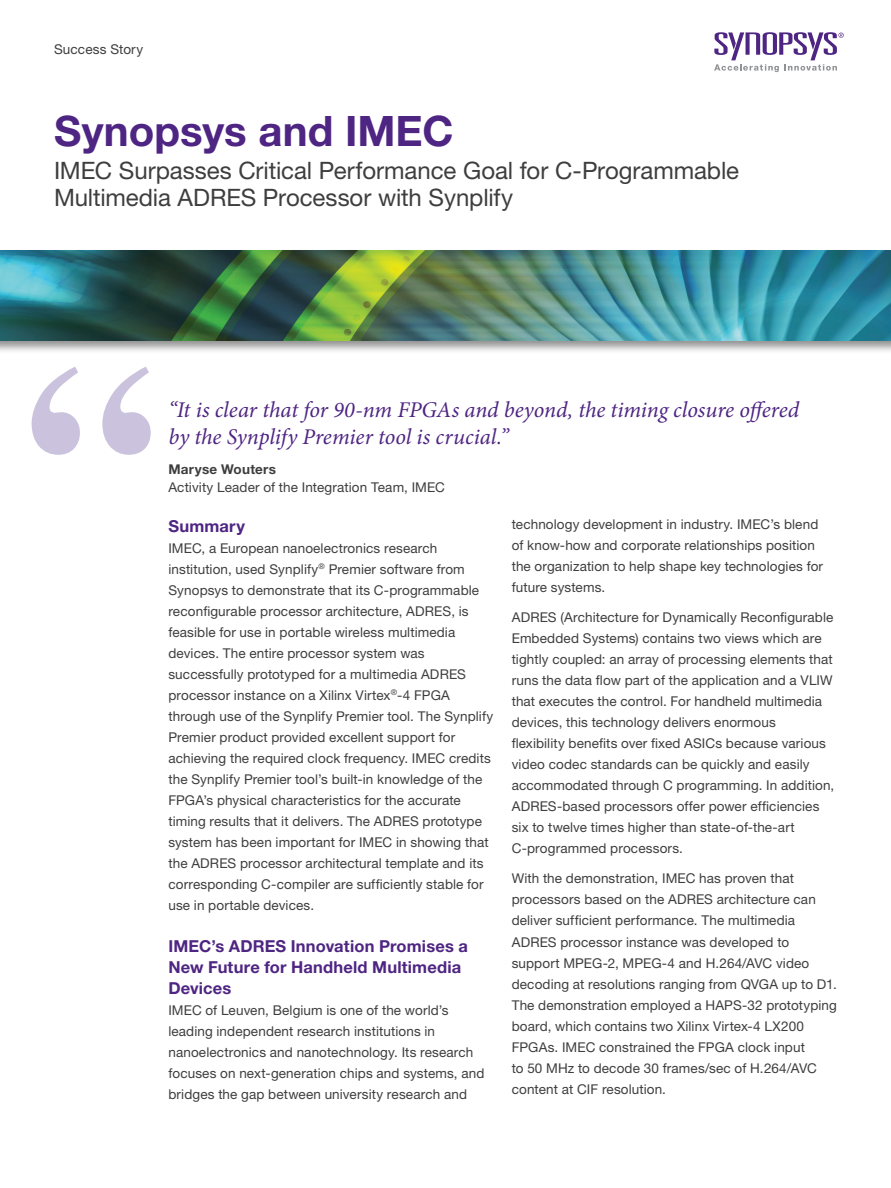
<style>
.page{position:relative;width:891px;height:1188px;background:#fff}
.page>*{position:absolute;margin:0;border:0;box-sizing:border-box;transform-origin:0 0}
.t1{font:700 42px "Helvetica Neue LT Std";color:#4e2582}
.t2{font:24px/27px "Helvetica Neue LT Std";letter-spacing:-.005em;color:#3e3e3f}
.t3{font:italic 22.5px/27px "Minion Pro";letter-spacing:-.005em;color:#4e2582}
.t4{font:700 16.5px/21px "Helvetica Neue LT Std";letter-spacing:.01em;color:#4e2582}
.t5{font:13.5px/21px "Helvetica Neue LT Std";letter-spacing:.01em;color:#3e3e3f}
.t6{font:700 13.5px "Helvetica Neue LT Std";letter-spacing:.02em;color:#3e3e3f}
</style>
<div class="page">
<div style="left:0;top:248px;width:891px;height:106px;background:#231f20;opacity:.5"></div>
<img style="left:0;top:251px;width:891px;height:90px">
<svg style="left:714px;top:32px;width:130px;height:40px"></svg>
<svg style="left:32px;top:367px;width:119px;height:88px"></svg>
<p class="t5" style="left:54px;top:39px;width:91px">Success Story</p>
<h1 class="t1" style="left:54px;top:106px;width:401px">Synopsys and IMEC</h1>
<h2 class="t2" style="left:54px;top:157px;width:687px">IMEC Surpasses Critical Performance Goal for C-Programmable<br>Multimedia ADRES Processor with Synplify</h2>
<h3 class="t3" style="left:168px;top:396px;width:632px">“It is clear that for 90-nm FPGAs and beyond, the timing closure offered by the Synplify Premier tool is crucial.”</h3>
<p class="t6" style="left:168px;top:461px;width:109px">Maryse Wouters</p>
<p class="t5" style="left:168px;top:476px;width:278px">Activity Leader of the Integration Team, IMEC</p>
<p class="t4" style="left:168px;top:515px;width:78px">Summary</p>
<p class="t5" style="left:168px;top:537px;width:326px">IMEC, a European nanoelectronics research institution, used Synplify<sup>®</sup> Premier software from Synopsys to demonstrate that its C-programmable reconfigurable processor architecture, ADRES, is feasible for use in portable wireless multimedia devices. The entire processor system was successfully prototyped for a multimedia ADRES processor instance on a Xilinx Virtex<sup>®</sup>-4 FPGA through use of the Synplify Premier tool. The Synplify Premier product provided excellent support for achieving the required clock frequency. IMEC credits the Synplify Premier tool’s built-in knowledge of the FPGA’s physical characteristics for the accurate timing results that it delivers. The ADRES prototype system has been important for IMEC in showing that the ADRES processor architectural template and its corresponding C-compiler are sufficiently stable for use in portable devices.</p>
<p class="t4" style="left:168px;top:935px;width:301px">IMEC’s ADRES Innovation Promises a<br>New Future for Handheld Multimedia<br>Devices</p>
<p class="t5" style="left:168px;top:999px;width:318px">IMEC of Leuven, Belgium is one of the world’s leading independent research institutions in nanoelectronics and nanotechnology. Its research focuses on next-generation chips and systems, and bridges the gap between university research and</p>
<p class="t5" style="left:512px;top:514px;width:313px">technology development in industry. IMEC’s blend of know-how and corporate relationships position the organization to help shape key technologies for future systems.</p>
<p class="t5" style="left:512px;top:607px;width:324px">ADRES (Architecture for Dynamically Reconfigurable Embedded Systems) contains two views which are tightly coupled: an array of processing elements that runs the data flow part of the application and a VLIW that executes the control. For handheld multimedia devices, this technology delivers enormous<br>flexibility benefits over fixed ASICs because various video codec standards can be quickly and easily accommodated through C programming. In addition, ADRES-based processors offer power efficiencies six to twelve times higher than state-of-the-art C-programmed processors.</p>
<p class="t5" style="left:512px;top:868px;width:327px">With the demonstration, IMEC has proven that processors based on the ADRES architecture can deliver sufficient performance. The multimedia ADRES processor instance was developed to support MPEG-2, MPEG-4 and H.264/AVC video decoding at resolutions ranging from QVGA up to D1.<br>The demonstration employed a HAPS-32 prototyping board, which contains two Xilinx Virtex-4 LX200<br>FPGAs. IMEC constrained the FPGA clock input<br>to 50 MHz to decode 30 frames/sec of H.264/AVC content at CIF resolution.</p>
</div>
